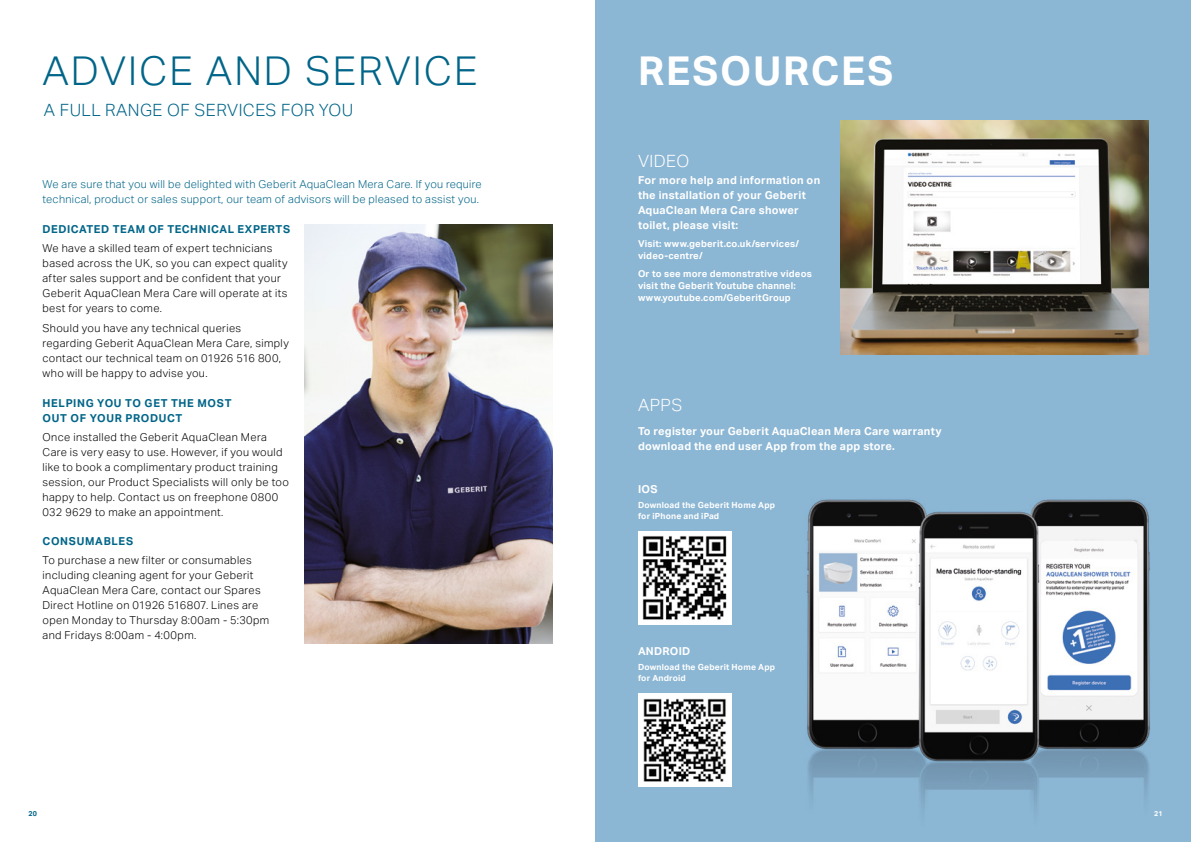
<style>
.page{position:relative;width:1191px;height:842px;background:#fff}
.page>*{position:absolute;margin:0;border:0;box-sizing:border-box;transform-origin:0 0}
.t1{font:300 40px "Aktiv Grotesk Geberit";letter-spacing:.05em;color:#006588}
.t2{font:700 40px "Aktiv Grotesk Geberit";letter-spacing:.05em;color:#fff}
.t3{font:300 17px "Aktiv Grotesk Geberit";letter-spacing:.025em;color:#006588}
.t4{font:300 17px "Aktiv Grotesk Geberit";letter-spacing:.025em;color:#fff}
.t5{font:300 11px/15px "Aktiv Grotesk Geberit";letter-spacing:.035em;color:#000}
.t6{font:700 11px/15px "Aktiv Grotesk Geberit";letter-spacing:.025em;color:#fff}
.t7{font:300 11px/15px "Aktiv Grotesk Geberit";letter-spacing:.025em;color:#006588}
.t8{font:700 11px/15px "Aktiv Grotesk Geberit";letter-spacing:.06em;color:#006588}
.t9{font:700 9.5px/12px "Aktiv Grotesk Geberit";letter-spacing:.02em;color:#fff}
.t10{font:700 8.5px/11px "Aktiv Grotesk Geberit";letter-spacing:.02em;color:#fff}
.t11{font:700 7px "Aktiv Grotesk Geberit";color:#006588}
.t12{font:700 7px "Aktiv Grotesk Geberit";color:#fff}
</style>
<div class="page">
<div style="left:595px;top:0;width:596px;height:842px;background:#8bb6d4"></div>
<div style="left:638px;top:532px;width:93px;height:93px;background:#fff"></div>
<img style="left:642px;top:536px;width:85px;height:84px">
<img style="left:840px;top:120px;width:308px;height:235px">
<img style="left:305px;top:225px;width:248px;height:419px">
<img style="left:808px;top:499px;width:342px;height:308px">
<img style="left:807px;top:500px;width:342px;height:260px">
<img style="left:638px;top:693px;width:93px;height:93px">
<h1 class="t1" style="left:43px;top:48px;width:436px">ADVICE AND SERVICE</h1>
<h2 class="t3" style="left:44px;top:100px;width:311px">A FULL RANGE OF SERVICES FOR YOU</h2>
<p class="t7" style="left:43px;top:176px;width:440px">We are sure that you will be delighted with Geberit AquaClean Mera Care. If you require technical, product or sales support, our team of advisors will be pleased to assist you.</p>
<p class="t8" style="left:43px;top:221px;width:249px">DEDICATED TEAM OF TECHNICAL EXPERTS</p>
<p class="t5" style="left:43px;top:240px;width:247px">We have a skilled team of expert technicians based across the UK, so you can expect quality after sales support and be confident that your Geberit AquaClean Mera Care will operate at its best for years to come.</p>
<p class="t5" style="left:43px;top:321px;width:248px">Should you have any technical queries regarding Geberit AquaClean Mera Care, simply contact our technical team on 01926 516 800, who will be happy to advise you.</p>
<p class="t8" style="left:43px;top:395px;width:190px">HELPING YOU TO GET THE MOST<br>OUT OF YOUR PRODUCT</p>
<p class="t5" style="left:43px;top:429px;width:248px">Once installed the Geberit AquaClean Mera Care is very easy to use. However, if you would like to book a complimentary product training session, our Product Specialists will only be too happy to help. Contact us on freephone 0800<br>032 9629 to make an appointment.</p>
<p class="t8" style="left:43px;top:533px;width:92px">CONSUMABLES</p>
<p class="t5" style="left:43px;top:553px;width:228px">To purchase a new filter or consumables including cleaning agent for your Geberit AquaClean Mera Care, contact our Spares Direct Hotline on 01926 516807. Lines are open Monday to Thursday 8:00am - 5:30pm and Fridays 8:00am - 4:00pm.</p>
<p class="t11" style="left:28px;top:809px;width:10px">20</p>
<h1 class="t2" style="left:638px;top:46px;width:257px">RESOURCES</h1>
<h2 class="t4" style="left:638px;top:151px;width:53px">VIDEO</h2>
<p class="t6" style="left:638px;top:173px;width:184px">For more help and information on the installation of your Geberit<br>AquaClean Mera Care shower toilet, please visit:</p>
<p class="t9" style="left:638px;top:237px;width:163px">Visit: www.geberit.co.uk/services/ video-centre/</p>
<p class="t9" style="left:638px;top:267px;width:175px">Or to see more demonstrative videos visit the Geberit Youtube channel: www.youtube.com/GeberitGroup</p>
<h2 class="t4" style="left:638px;top:396px;width:46px">APPS</h2>
<p class="t6" style="left:638px;top:423px;width:305px">To register your Geberit AquaClean Mera Care warranty download the end user App from the app store.</p>
<p class="t6" style="left:638px;top:481px;width:21px">IOS</p>
<p class="t10" style="left:638px;top:499px;width:139px">Download the Geberit Home App for iPhone and iPad</p>
<p class="t6" style="left:638px;top:643px;width:54px">ANDROID</p>
<p class="t10" style="left:638px;top:661px;width:139px">Download the Geberit Home App for Android</p>
<p class="t12" style="left:1154px;top:809px;width:10px">21</p>
</div>
